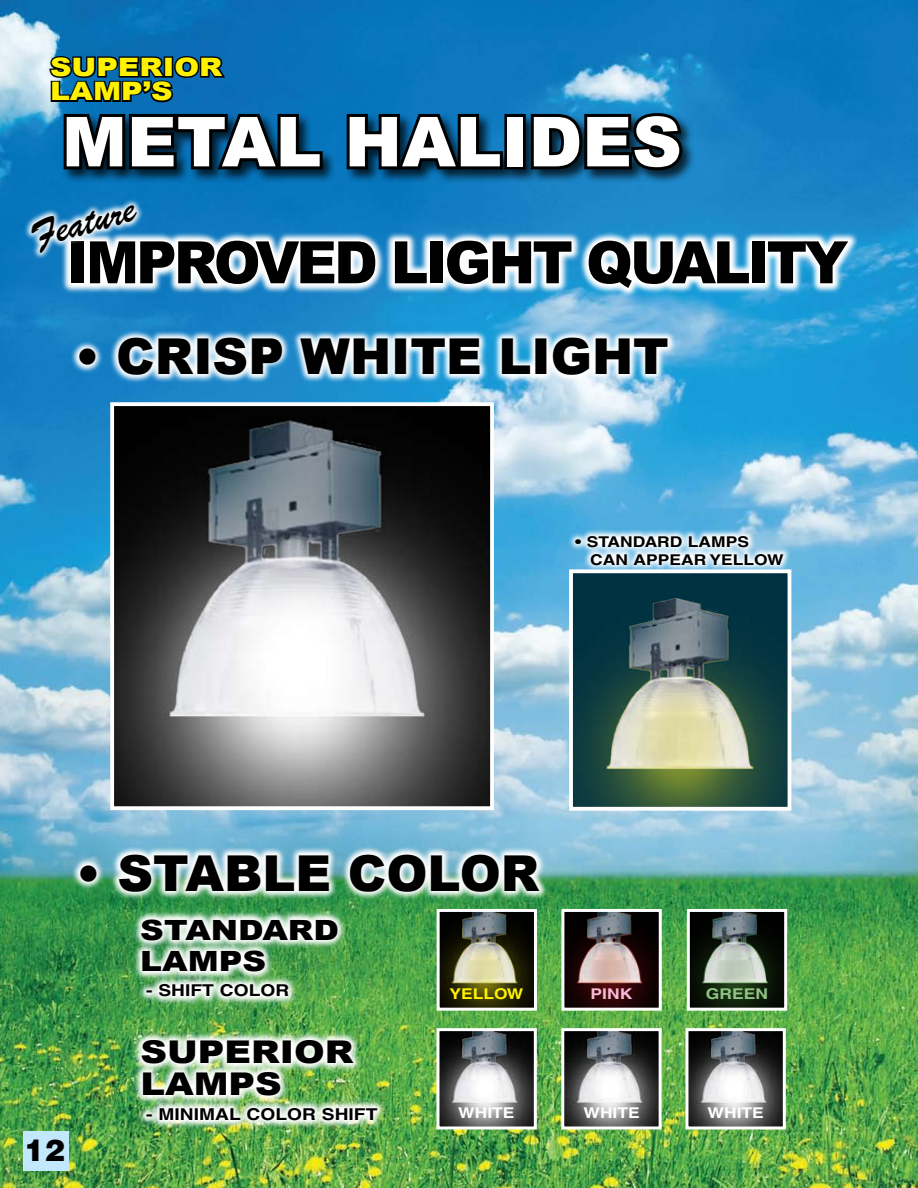
<style>
.page{position:relative;width:918px;height:1188px;background:#fff}
.page>*{position:absolute;margin:0;border:0;box-sizing:border-box;transform-origin:0 0}
.t1{font:900 69px "Arial";color:#fff}
.t2{font:900 58.5px "Arial";letter-spacing:-.05em;color:#000;scale:.96 1}
.t3{font:900 49.5px "Arial";color:#000}
.t4{font:37.5px "Brush Script BT";color:#000}
.t5{font:900 31.35px/31.8px "Arial";color:#000;scale:1.18 1}
.t6{font:900 30px "Helvetica";color:#000}
.t7{font:900 27.9px/31.8px "Arial";color:#000;scale:1.18 1}
.t8{font:900 25.35px/24.5px "Arial";color:#fff200;scale:1.18 1}
.t9{font:700 16.35px "Helvetica";color:#000;scale:1.18 1}
.t10{font:700 14.85px/18px "Helvetica";color:#000;scale:1.18 1}
.t11{font:700 14.85px "Helvetica";color:#fff;scale:1.18 1}
.t12{font:700 14.85px "Helvetica";color:#fff200;scale:1.18 1}
.t13{font:700 14.85px "Helvetica";color:#8fc584;scale:1.18 1}
.t14{font:700 14.85px "Helvetica";color:#f7b9d4;scale:1.18 1}
</style>
<div class="page">
<img style="left:0;top:0;width:918px;height:1188px">
<div style="left:23px;top:1132px;width:46px;height:39px;background:#c1e8fb"></div>
<div style="left:62px;top:111px;width:635px;height:73px;background:#000;opacity:.75"></div>
<svg style="left:344px;top:109px;width:162px;height:65px;background:#032c47"></svg>
<div style="left:504px;top:114px;width:22px;height:55px;border:6px solid #000"></div>
<svg style="left:528px;top:109px;width:159px;height:64px;background:#072536"></svg>
<img style="left:574px;top:574px;width:212px;height:232px">
<div style="left:569px;top:569px;width:222px;height:242px;border:4px solid #fff"></div>
<img style="left:115px;top:407px;width:374px;height:398px">
<div style="left:110px;top:402px;width:384px;height:408px;border:4px solid #fff"></div>
<div style="left:59px;top:229px;width:799px;height:69px;background:#fff;opacity:.75"></div>
<svg style="left:87px;top:226px;width:292px;height:61px"></svg>
<svg style="left:392px;top:238px;width:38px;height:48px"></svg>
<svg style="left:444px;top:237px;width:131px;height:50px"></svg>
<svg style="left:586px;top:238px;width:166px;height:54px"></svg>
<svg style="left:765px;top:238px;width:89px;height:48px"></svg>
<div style="left:69px;top:328px;width:608px;height:56px;background:#fff;opacity:.75"></div>
<div style="left:70px;top:844px;width:478px;height:56px;background:#fff;opacity:.75"></div>
<svg style="left:48px;top:54px;width:278px;height:120px;background:#073e64"></svg>
<svg style="left:567px;top:527px;width:223px;height:44px"></svg>
<div style="left:130px;top:1028px;width:256px;height:101px;background:#fff;opacity:.75"></div>
<img style="left:440px;top:1032px;width:93px;height:94px">
<div style="left:436px;top:1028px;width:101px;height:102px;border:3px solid #fff"></div>
<img style="left:565px;top:1032px;width:93px;height:94px">
<div style="left:561px;top:1028px;width:101px;height:102px;border:3px solid #fff"></div>
<img style="left:689px;top:1032px;width:93px;height:94px">
<div style="left:685px;top:1028px;width:101px;height:102px;border:3px solid #fff"></div>
<img style="left:441px;top:913px;width:92px;height:94px">
<div style="left:437px;top:909px;width:100px;height:102px;border:3px solid #fff"></div>
<img style="left:565px;top:913px;width:93px;height:94px">
<div style="left:561px;top:909px;width:101px;height:102px;border:3px solid #fff"></div>
<img style="left:691px;top:913px;width:92px;height:94px">
<div style="left:687px;top:909px;width:100px;height:102px;border:3px solid #fff"></div>
<div style="left:129px;top:907px;width:217px;height:99px;background:#fff;opacity:.75"></div>
<svg style="left:23px;top:197px;width:120px;height:61px"></svg>
<h3 class="t8" style="left:50px;top:54px;width:148px">SUPERIOR<br>LAMP’S</h3>
<h1 class="t1" style="left:62px;top:92px;width:622px">METAL HALIDES</h1>
<h3 class="t4" style="left:26px;top:214px;width:109px;rotate:-15deg">Feature</h3>
<h2 class="t2" style="left:67px;top:220px;width:815px">IMPROVED LIGHT QUALITY</h2>
<h3 class="t3" style="left:75px;top:321px;width:595px">• CRISP WHITE LIGHT</h3>
<p class="t10" style="left:590px;top:532px;width:165px;text-indent:-15px">• STANDARD LAMPS<br>CAN APPEAR YELLOW</p>
<h3 class="t3" style="left:76px;top:837px;width:465px">• STABLE COLOR</h3>
<h3 class="t7" style="left:140px;top:913px;width:170px">STANDARD<br>LAMPS</h3>
<p class="t9" style="left:146px;top:980px;width:123px">- SHIFT COLOR</p>
<p class="t12" style="left:450px;top:984px;width:64px">YELLOW</p>
<p class="t14" style="left:591px;top:984px;width:37px">PINK</p>
<p class="t13" style="left:706px;top:984px;width:54px">GREEN</p>
<h3 class="t6" style="left:24px;top:1131px;width:42px">12</h3>
<h3 class="t5" style="left:140px;top:1035px;width:182px">SUPERIOR<br>LAMPS</h3>
<p class="t9" style="left:146px;top:1104px;width:197px">- MINIMAL COLOR SHIFT</p>
<p class="t11" style="left:458px;top:1103px;width:49px">WHITE</p>
<p class="t11" style="left:584px;top:1103px;width:49px">WHITE</p>
<p class="t11" style="left:708px;top:1103px;width:49px">WHITE</p>
</div>
